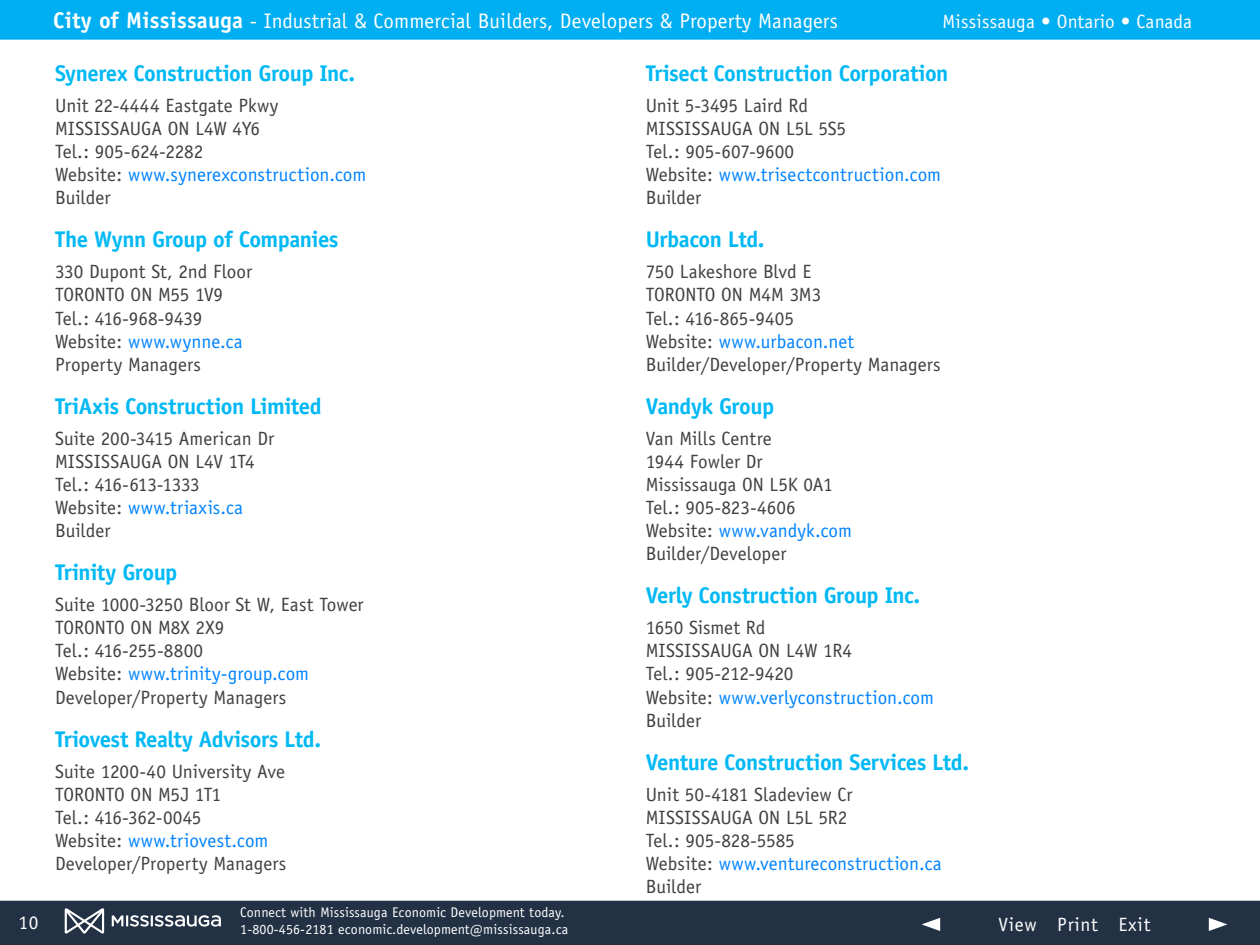
<style>
.page{position:relative;width:1260px;height:945px;background:#fff}
.page>*{position:absolute;margin:0;border:0;box-sizing:border-box;transform-origin:0 0}
.t1{font:700 22.75px "Officina Sans";letter-spacing:-.025em;color:#00b9f4}
.t2{font:21px "Officina Sans";letter-spacing:.01em;color:#fff}
.t3{font:19.25px/23.1px "Officina Sans";color:#414042}
.t4{font:19.25px "Officina Sans";letter-spacing:.01em;color:#fff}
.t5{font:19.25px "Officina Sans";letter-spacing:.04em;color:#fff}
.t6{font:14px/16.8px "Officina Sans";letter-spacing:.01em;color:#fff}
.s1{font-weight:700;font-size:22.75px}
.s2{color:#0083ff}
</style>
<div class="page">
<div style="left:0;top:900px;width:1260px;height:45px;background:#223144"></div>
<div style="left:0;top:0;width:1260px;height:40px;background:#00aef2"></div>
<svg style="left:1209px;top:918px;width:18px;height:13px"></svg>
<svg style="left:922px;top:918px;width:18px;height:13px"></svg>
<svg style="left:65px;top:908px;width:39px;height:26px"></svg>
<svg style="left:112px;top:915px;width:109px;height:12px"></svg>
<p class="t4" style="left:19px;top:911px;width:21px">10</p>
<p class="t2" style="left:53px;top:9px;width:786px"><span class="s1">City of Mississauga</span> - Industrial &amp; Commercial Builders, Developers &amp; Property Managers</p>
<p class="t4" style="left:943px;top:10px;width:251px">Mississauga • Ontario • Canada</p>
<p class="t1" style="left:55px;top:59px;width:302px">Synerex Construction Group Inc.</p>
<p class="t3" style="left:55px;top:94px;width:313px">Unit 22-4444 Eastgate Pkwy<br>MISSISSAUGA ON L4W 4Y6<br>Tel.: 905-624-2282<br>Website: <span class="s2">www.synerexconstruction.com<br></span>Builder</p>
<p class="t1" style="left:55px;top:225px;width:285px">The Wynn Group of Companies</p>
<p class="t3" style="left:55px;top:260px;width:199px">330 Dupont St, 2nd Floor<br>TORONTO ON M55 1V9<br>Tel.: 416-968-9439<br>Website: <span class="s2">www.wynne.ca<br></span>Property Managers</p>
<p class="t1" style="left:55px;top:392px;width:268px">TriAxis Construction Limited</p>
<p class="t3" style="left:55px;top:427px;width:221px">Suite 200-3415 American Dr<br>MISSISSAUGA ON L4V 1T4<br>Tel.: 416-613-1333<br>Website: <span class="s2">www.triaxis.ca<br></span>Builder</p>
<p class="t1" style="left:55px;top:558px;width:124px">Trinity Group</p>
<p class="t3" style="left:55px;top:593px;width:310px">Suite 1000-3250 Bloor St W, East Tower<br>TORONTO ON M8X 2X9<br>Tel.: 416-255-8800<br>Website: <span class="s2">www.trinity-group.com<br></span>Developer/Property Managers</p>
<p class="t1" style="left:55px;top:725px;width:268px">Triovest Realty Advisors Ltd.</p>
<p class="t3" style="left:55px;top:760px;width:233px">Suite 1200-40 University Ave<br>TORONTO ON M5J 1T1<br>Tel.: 416-362-0045<br>Website: <span class="s2">www.triovest.com<br></span>Developer/Property Managers</p>
<p class="t6" style="left:240px;top:904px;width:330px">Connect with Mississauga Economic Development today.<br>1-800-456-2181 economic.development@mississauga.ca</p>
<p class="t1" style="left:646px;top:59px;width:304px">Trisect Construction Corporation</p>
<p class="t3" style="left:646px;top:94px;width:297px">Unit 5-3495 Laird Rd<br>MISSISSAUGA ON L5L 5S5<br>Tel.: 905-607-9600<br>Website: <span class="s2">www.trisectcontruction.com<br></span>Builder</p>
<p class="t1" style="left:646px;top:225px;width:120px">Urbacon Ltd.</p>
<p class="t3" style="left:646px;top:260px;width:296px">750 Lakeshore Blvd E<br>TORONTO ON M4M 3M3<br>Tel.: 416-865-9405<br>Website: <span class="s2">www.urbacon.net<br></span>Builder/Developer/Property Managers</p>
<p class="t1" style="left:646px;top:392px;width:130px">Vandyk Group</p>
<p class="t3" style="left:646px;top:427px;width:208px">Van Mills Centre<br>1944 Fowler Dr<br>Mississauga ON L5K 0A1<br>Tel.: 905-823-4606<br>Website: <span class="s2">www.vandyk.com<br></span>Builder/Developer</p>
<p class="t1" style="left:646px;top:581px;width:276px">Verly Construction Group Inc.</p>
<p class="t3" style="left:646px;top:616px;width:290px">1650 Sismet Rd<br>MISSISSAUGA ON L4W 1R4<br>Tel.: 905-212-9420<br>Website: <span class="s2">www.verlyconstruction.com<br></span>Builder</p>
<p class="t1" style="left:646px;top:748px;width:325px">Venture Construction Services Ltd.</p>
<p class="t3" style="left:646px;top:783px;width:297px">Unit 50-4181 Sladeview Cr<br>MISSISSAUGA ON L5L 5R2<br>Tel.: 905-828-5585<br>Website: <span class="s2">www.ventureconstruction.ca<br></span>Builder</p>
<p class="t5" style="left:998px;top:913px;width:154px">View Print Exit</p>
</div>
